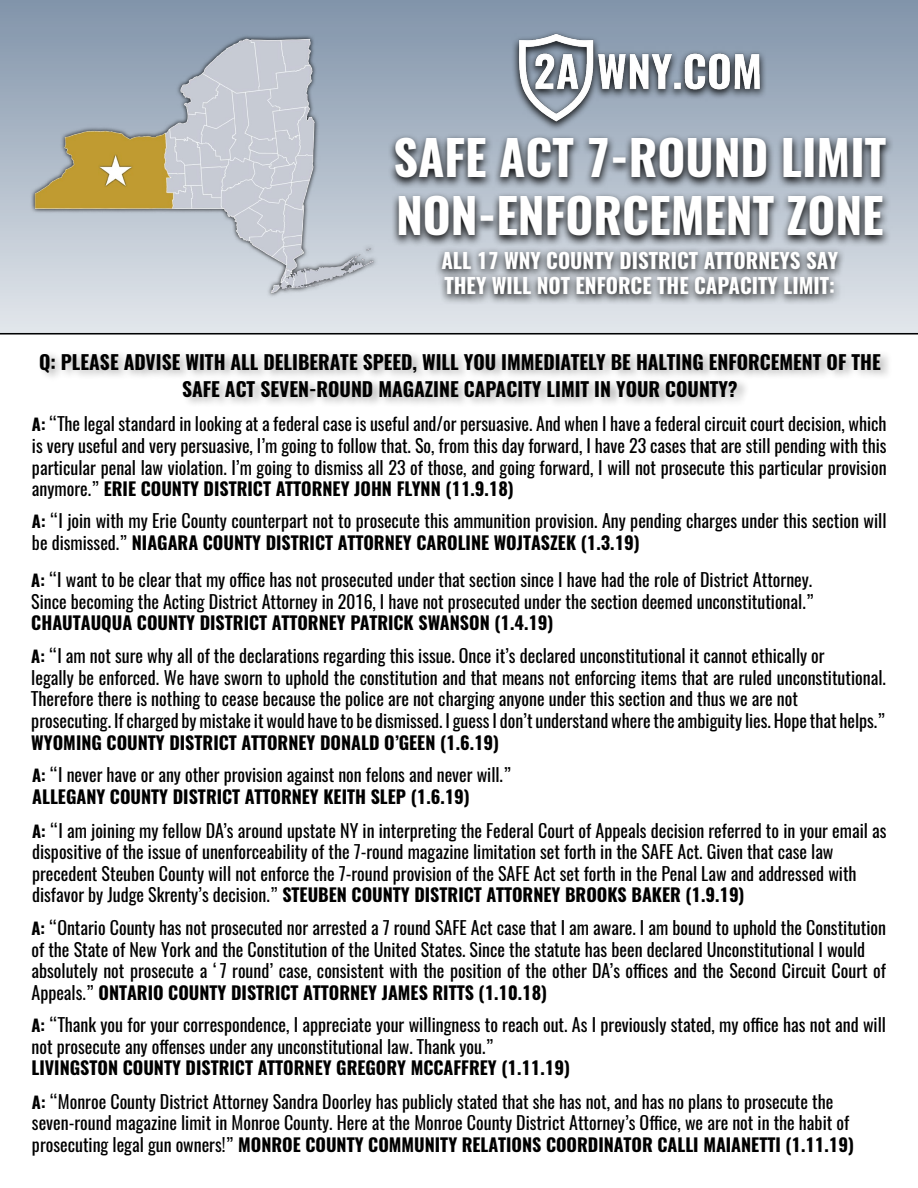
<style>
.page{position:relative;width:918px;height:1188px;background:#fff}
.page>*{position:absolute;margin:0;border:0;box-sizing:border-box;transform-origin:0 0}
.t1{font:700 48px/57.6px "Oswald";color:#fff}
.t2{font:700 21px/25.2px "Oswald";color:#fff}
.t3{font:700 19.5px/27px "Oswald";color:#000;text-align:center}
.t4{font:18px/21.6px "Oswald";color:#000}
.t5{font:700 18px "Oswald";color:#000}
.s1{font-weight:700;font-size:16.5px}
.s2{font-weight:700}
</style>
<div class="page">
<div style="left:39px;top:350px;width:855px;height:58px;background:#000;opacity:.3"></div>
<svg style="left:0;top:0;width:918px;height:335px;background:#abb7c5"></svg>
<img style="left:30px;top:32px;width:349px;height:266px">
<svg style="left:387px;top:133px;width:507px;height:114px;background:#747b83"></svg>
<svg style="left:434px;top:246px;width:411px;height:59px;background:#93979d"></svg>
<svg style="left:511px;top:30px;width:256px;height:101px;background:#9ba9ba"></svg>
<img style="left:516px;top:32px;width:246px;height:92px">
<h1 class="t1" style="left:393px;top:131px;width:494px">SAFE ACT 7-ROUND LIMIT<br>NON-ENFORCEMENT ZONE</h1>
<p class="t2" style="left:441px;top:248px;width:398px">ALL 17 WNY COUNTY DISTRICT ATTORNEYS SAY<br>THEY WILL NOT ENFORCE THE CAPACITY LIMIT:</p>
<p class="t3" style="left:39px;top:350px;width:843px">Q: PLEASE ADVISE WITH ALL DELIBERATE SPEED, WILL YOU IMMEDIATELY BE HALTING ENFORCEMENT OF THE<br>SAFE ACT SEVEN-ROUND MAGAZINE CAPACITY LIMIT IN YOUR COUNTY?</p>
<p class="t4" style="left:32px;top:413px;width:856px;text-align:justify"><span class="s1">A:</span> “The legal standard in looking at a federal case is useful and/or persuasive. And when I have a federal circuit court decision, which is very useful and very persuasive, I’m going to follow that. So, from this day forward, I have 23 cases that are still pending with this particular penal law violation. I’m going to dismiss all 23 of those, and going forward, I will not prosecute this particular provision anymore.” <span class="s2">ERIE COUNTY DISTRICT ATTORNEY JOHN FLYNN (11.9.18)</span></p>
<p class="t4" style="left:32px;top:510px;width:856px"><span class="s1">A:</span> “I join with my Erie County counterpart not to prosecute this ammunition provision. Any pending charges under this section will be dismissed.” <span class="s2">NIAGARA COUNTY DISTRICT ATTORNEY CAROLINE WOJTASZEK (1.3.19)</span></p>
<p class="t4" style="left:31px;top:569px;width:784px"><span class="s1">A:</span> “I want to be clear that my office has not prosecuted under that section since I have had the role of District Attorney.<br>Since becoming the Acting District Attorney in 2016, I have not prosecuted under the section deemed unconstitutional.”</p>
<p class="t5" style="left:31px;top:610px;width:524px">CHAUTAUQUA COUNTY DISTRICT ATTORNEY PATRICK SWANSON (1.4.19)</p>
<p class="t4" style="left:31px;top:645px;width:856px"><span class="s1">A:</span> “I am not sure why all of the declarations regarding this issue. Once it’s declared unconstitutional it cannot ethically or<br>legally be enforced. We have sworn to uphold the constitution and that means not enforcing items that are ruled unconstitutional.<br>Therefore there is nothing to cease because the police are not charging anyone under this section and thus we are not<br>prosecuting. If charged by mistake it would have to be dismissed. I guess I don’t understand where the ambiguity lies. Hope that helps.”</p>
<p class="t5" style="left:31px;top:730px;width:469px">WYOMING COUNTY DISTRICT ATTORNEY DONALD O’GEEN (1.6.19)</p>
<p class="t4" style="left:32px;top:764px;width:481px"><span class="s1">A:</span> “I never have or any other provision against non felons and never will.”<br><span class="s2">ALLEGANY COUNTY DISTRICT ATTORNEY KEITH SLEP (1.6.19)</span></p>
<p class="t4" style="left:32px;top:819px;width:856px"><span class="s1">A:</span> “I am joining my fellow DA’s around upstate NY in interpreting the Federal Court of Appeals decision referred to in your email as dispositive of the issue of unenforceability of the 7-round magazine limitation set forth in the SAFE Act. Given that case law precedent Steuben County will not enforce the 7-round provision of the SAFE Act set forth in the Penal Law and addressed with disfavor by Judge Skrenty’s decision.” <span class="s2">STEUBEN COUNTY DISTRICT ATTORNEY BROOKS BAKER (1.9.19)</span></p>
<p class="t4" style="left:31px;top:917px;width:856px"><span class="s1">A:</span> “Ontario County has not prosecuted nor arrested a 7 round SAFE Act case that I am aware. I am bound to uphold the Constitution of the State of New York and the Constitution of the United States. Since the statute has been declared Unconstitutional I would absolutely not prosecute a ‘7 round’ case, consistent with the position of the other DA’s offices and the Second Circuit Court of Appeals.” <span class="s2">ONTARIO COUNTY DISTRICT ATTORNEY JAMES RITTS (1.10.18)</span></p>
<p class="t4" style="left:31px;top:1014px;width:856px"><span class="s1">A:</span> “Thank you for your correspondence, I appreciate your willingness to reach out. As I previously stated, my office has not and will not prosecute any offenses under any unconstitutional law. Thank you.”</p>
<p class="t5" style="left:31px;top:1056px;width:540px">LIVINGSTON COUNTY DISTRICT ATTORNEY GREGORY MCCAFFREY (1.11.19)</p>
<p class="t4" style="left:32px;top:1091px;width:823px"><span class="s1">A:</span> “Monroe County District Attorney Sandra Doorley has publicly stated that she has not, and has no plans to prosecute the seven-round magazine limit in Monroe County. Here at the Monroe County District Attorney’s Office, we are not in the habit of prosecuting legal gun owners!” <span class="s2">MONROE COUNTY COMMUNITY RELATIONS COORDINATOR CALLI MAIANETTI (1.11.19)</span></p>
</div>
